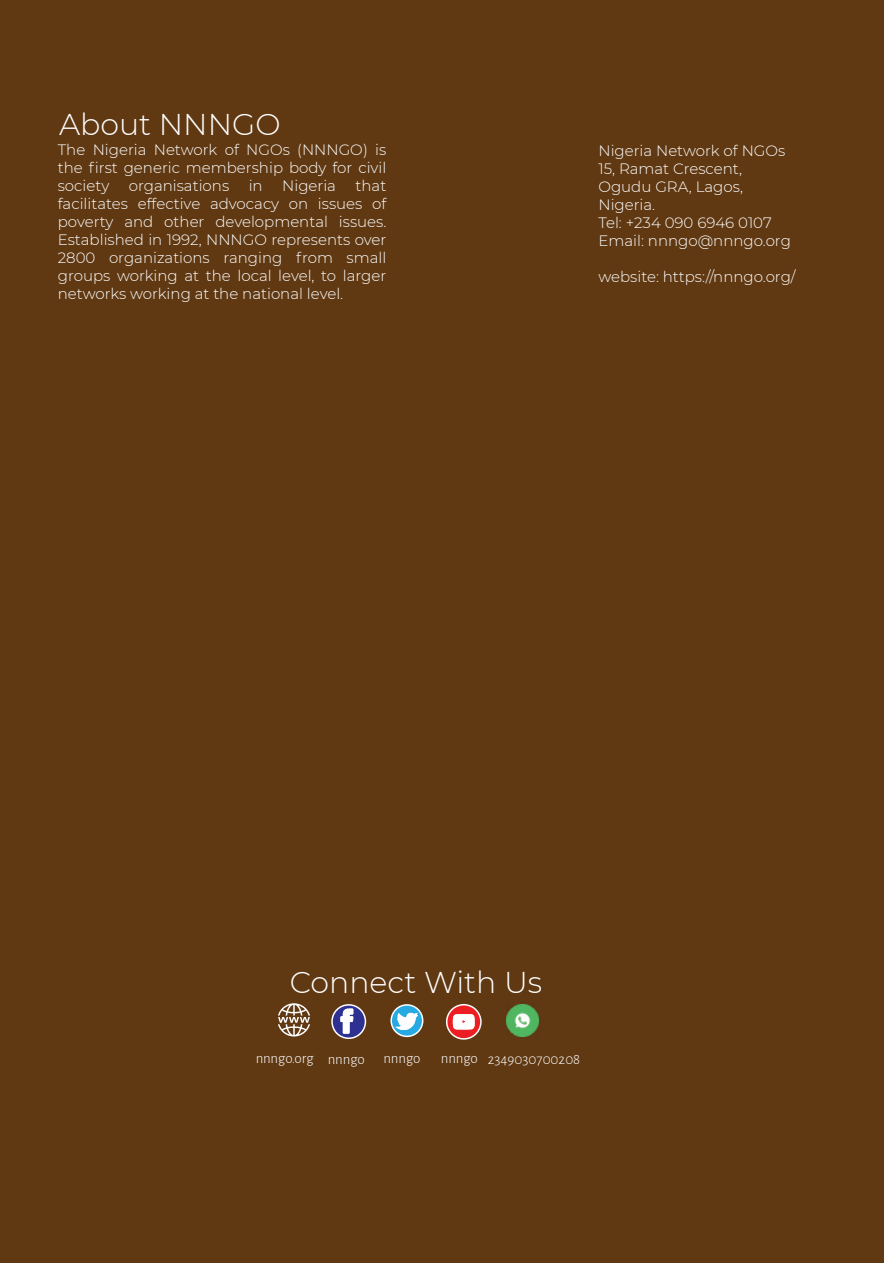
<style>
.page{position:relative;width:884px;height:1263px;background:#fff}
.page>*{position:absolute;margin:0;border:0;box-sizing:border-box;transform-origin:0 0}
.t1{font:300 30px "Montserrat";color:#fff}
.t2{font:300 15px/18px "Montserrat";color:#fff;text-align:justify}
.t3{font:300 15px "Alegreya Sans";color:#fff}
</style>
<div class="page">
<div style="left:0;top:0;width:883px;height:1263px;background:#603913"></div>
<svg style="left:331px;top:1004px;width:36px;height:35px"></svg>
<svg style="left:390px;top:1004px;width:34px;height:34px"></svg>
<svg style="left:446px;top:1004px;width:36px;height:36px"></svg>
<img style="left:506px;top:1004px;width:32px;height:33px">
<svg style="left:278px;top:1003px;width:32px;height:34px"></svg>
<h1 class="t1" style="left:59px;top:104px;width:223px">About NNNGO</h1>
<p class="t2" style="left:58px;top:140px;width:330px">The Nigeria Network of NGOs (NNNGO) is the first generic membership body for civil society</p>
<p class="t2" style="left:58px;top:176px;width:330px;text-indent:298px">that facilitates effective advocacy on issues of poverty and other developmental issues.<br>Established in 1992, NNNGO represents over 2800 organizations ranging from small groups working at the local level, to larger networks working at the national level.</p>
<p class="t2" style="left:129px;top:176px;width:102px">organisations</p>
<p class="t2" style="left:249px;top:176px;width:16px">in</p>
<p class="t2" style="left:282px;top:176px;width:55px">Nigeria</p>
<p class="t2" style="left:598px;top:141px;width:194px;text-align:left">Nigeria Network of NGOs<br>15, Ramat Crescent,<br>Ogudu GRA, Lagos,<br>Nigeria.<br>Tel: +234 090 6946 0107<br>Email: nnngo@nnngo.org</p>
<p class="t2" style="left:598px;top:267px;width:199px">website: https://nnngo.org/</p>
<h1 class="t1" style="left:290px;top:962px;width:254px">Connect With Us</h1>
<p class="t3" style="left:255px;top:1048px;width:166px">nnngo.org nnngo nnngo</p>
<p class="t3" style="left:441px;top:1049px;width:141px">nnngo 2349030700208</p>
</div>
